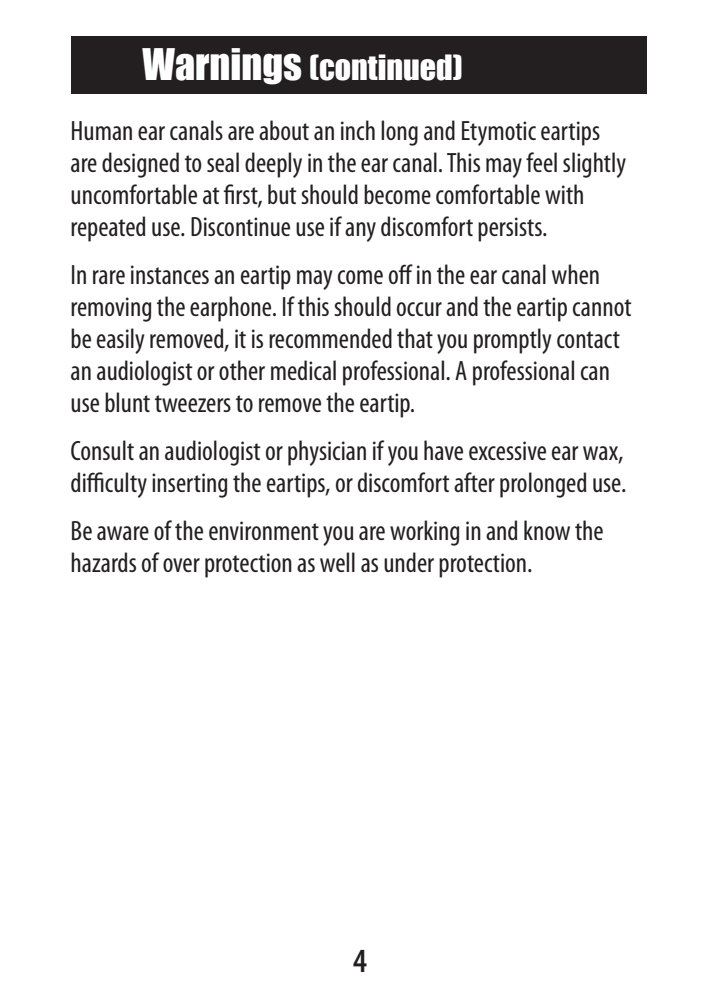
<style>
.page{position:relative;width:720px;height:1008px;background:#fff}
.page>*{position:absolute;margin:0;border:0;box-sizing:border-box;transform-origin:0 0}
.t1{font:600 condensed 34px "Myriad";color:#231f20}
.t2{font:32px "Impact";color:#fff}
.t3{font:condensed 28px/32px "Myriad Pro";color:#231f20}
.s1{font-size:40px}
</style>
<div class="page">
<div style="left:71px;top:36px;width:576px;height:58px;background:#231f20"></div>
<p class="t2" style="left:143px;top:42px;width:322px"><span class="s1">Warnings</span> (continued)</p>
<p class="t3" style="left:71px;top:114px;width:557px">Human ear canals are about an inch long and Etymotic eartips are designed to seal deeply in the ear canal. This may feel slightly uncomfortable at first, but should become comfortable with repeated use. Discontinue use if any discomfort persists.</p>
<p class="t3" style="left:71px;top:258px;width:562px">In rare instances an eartip may come off in the ear canal when removing the earphone. If this should occur and the eartip cannot be easily removed, it is recommended that you promptly contact an audiologist or other medical professional. A professional can use blunt tweezers to remove the eartip.</p>
<p class="t3" style="left:71px;top:434px;width:558px">Consult an audiologist or physician if you have excessive ear wax, difficulty inserting the eartips, or discomfort after prolonged use.</p>
<p class="t3" style="left:71px;top:514px;width:535px">Be aware of the environment you are working in and know the hazards of over protection as well as under protection.</p>
<p class="t1" style="left:353px;top:944px;width:15px">4</p>
</div>
